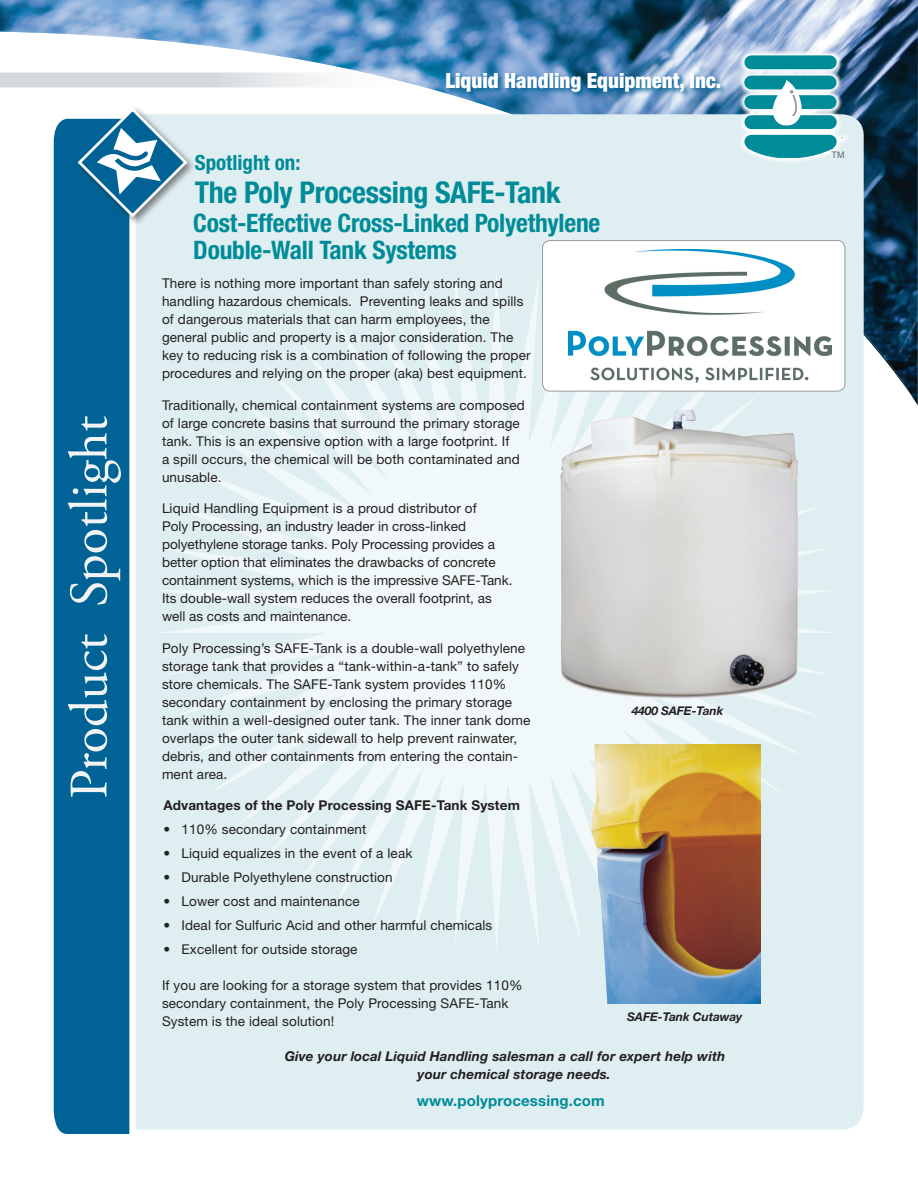
<style>
.page{position:relative;width:918px;height:1188px;background:#fff}
.page>*{position:absolute;margin:0;border:0;box-sizing:border-box;transform-origin:0 0}
.Parahead{font:54px "Adobe Garamond Pro";color:#f2f3f4}
.t1{font:700 condensed 30px "Helvetica Neue LT Std";letter-spacing:-.01em;color:#008b98}
.t2{font:700 condensed 25.5px "Helvetica Neue LT Std";letter-spacing:-.01em;color:#008b98}
.t3{font:900 condensed 21px "Helvetica Neue LT Std";color:#fff}
.t4{font:700 condensed 21px "Helvetica Neue LT Std";color:#008b98}
.Bodycopy{font:700 15px "Helvetica Neue LT Std";letter-spacing:.01em;color:#008b98}
.Bodycopy-2{font:13.5px/18px "Helvetica Neue LT Std";letter-spacing:.01em;color:#231f20}
.Bodycopy-3{font:italic 700 13.5px/18px "Helvetica Neue LT Std";letter-spacing:.01em;color:#231f20}
.Bodycopy-4{font:700 13.5px "Helvetica Neue LT Std";letter-spacing:.01em;color:#231f20}
.Bodycopy-5{font:italic 700 12px "Helvetica Neue LT Std";letter-spacing:-.01em;color:#231f20}
.t5{font:9px "Arial";color:#5b6670}
</style>
<div class="page">
<img style="left:0;top:0;width:918px;height:406px">
<img style="left:0;top:0;width:15px;height:31px">
<svg style="left:445px;top:71px;width:283px;height:28px;background:#4e89b7"></svg>
<div style="left:136px;top:114px;width:728px;height:1016px;background:#deeef1"></div>
<svg style="left:155px;top:272px;width:679px;height:678px;fill:#deeef1"></svg>
<svg style="left:0;top:72px;width:432px;height:15px"></svg>
<div style="left:54px;top:119px;width:75px;height:1015px;background:#016395"></div>
<div style="left:75px;top:105px;width:122px;height:121px;background:#231f20;opacity:.55"></div>
<svg style="left:76px;top:106px;width:113px;height:113px"></svg>
<svg style="left:738px;top:49px;width:111px;height:115px"></svg>
<div style="left:751px;top:135px;width:79px;height:14px;background:#008b99"></div>
<div style="left:751px;top:95px;width:79px;height:14px;background:#008b99"></div>
<div style="left:751px;top:115px;width:79px;height:14px;background:#008b99"></div>
<div style="left:751px;top:76px;width:79px;height:13px;background:#008b99"></div>
<div style="left:751px;top:55px;width:79px;height:14px;background:#008b99"></div>
<svg style="left:773px;top:80px;width:29px;height:46px"></svg>
<svg style="left:747px;top:147px;width:86px;height:11px"></svg>
<div style="left:543px;top:241px;width:302px;height:150px;background:#fff;border-radius:8px"></div>
<img style="left:568px;top:249px;width:264px;height:134px">
<div style="left:542px;top:240px;width:303px;height:151px;border:1px solid #959ca1;border-radius:8px"></div>
<img style="left:541px;top:410px;width:269px;height:294px">
<img style="left:588px;top:744px;width:172px;height:259px">
<p class="Parahead" style="left:57px;top:799px;width:385px;rotate:-90deg">Product Spotlight</p>
<p class="t3" style="left:446px;top:67px;width:277px">Liquid Handling Equipment, Inc.</p>
<p class="t4" style="left:195px;top:150px;width:107px">Spotlight on:</p>
<p class="t1" style="left:195px;top:175px;width:368px">The Poly Processing SAFE-Tank</p>
<p class="t2" style="left:193px;top:207px;width:409px">Cost-Effective Cross-Linked Polyethylene</p>
<p class="t2" style="left:193px;top:234px;width:265px">Double-Wall Tank Systems</p>
<p class="Bodycopy-2" style="left:162px;top:274px;width:370px">There is nothing more important than safely storing and handling hazardous chemicals. Preventing leaks and spills of dangerous materials that can harm employees, the general public and property is a major consideration. The key to reducing risk is a combination of following the proper procedures and relying on the proper (aka) best equipment.</p>
<p class="Bodycopy-2" style="left:162px;top:396px;width:364px">Traditionally, chemical containment systems are composed of large concrete basins that surround the primary storage tank. This is an expensive option with a large footprint. If<br>a spill occurs, the chemical will be both contaminated and unusable.</p>
<p class="Bodycopy-2" style="left:162px;top:499px;width:352px">Liquid Handling Equipment is a proud distributor of<br>Poly Processing, an industry leader in cross-linked polyethylene storage tanks. Poly Processing provides a better option that eliminates the drawbacks of concrete containment systems, which is the impressive SAFE-Tank.<br>Its double-wall system reduces the overall footprint, as well as costs and maintenance.</p>
<p class="Bodycopy-2" style="left:162px;top:639px;width:370px">Poly Processing’s SAFE-Tank is a double-wall polyethylene storage tank that provides a “tank-within-a-tank” to safely store chemicals. The SAFE-Tank system provides 110% secondary containment by enclosing the primary storage tank within a well-designed outer tank. The inner tank dome overlaps the outer tank sidewall to help prevent rainwater, debris, and other containments from entering the contain&shy;ment area.</p>
<p class="Bodycopy-4" style="left:164px;top:797px;width:358px">Advantages of the Poly Processing SAFE-Tank System</p>
<p class="Bodycopy-2" style="left:164px;top:820px;width:204px">• 110% secondary containment</p>
<p class="Bodycopy-2" style="left:164px;top:844px;width:250px">• Liquid equalizes in the event of a leak</p>
<p class="Bodycopy-2" style="left:164px;top:868px;width:231px">• Durable Polyethylene construction</p>
<p class="Bodycopy-2" style="left:164px;top:892px;width:198px">• Lower cost and maintenance</p>
<p class="Bodycopy-2" style="left:164px;top:916px;width:330px">• Ideal for Sulfuric Acid and other harmful chemicals</p>
<p class="Bodycopy-2" style="left:164px;top:940px;width:196px">• Excellent for outside storage</p>
<p class="Bodycopy-2" style="left:162px;top:976px;width:362px">If you are looking for a storage system that provides 110% secondary containment, the Poly Processing SAFE-Tank<br>System is the ideal solution!</p>
<p class="Bodycopy-3" style="left:418px;top:1046px;width:309px;text-indent:-133px">Give your local Liquid Handling salesman a call for expert help with your chemical storage needs.</p>
<p class="Bodycopy" style="left:417px;top:1091px;width:189px">www.polyprocessing.com</p>
<p class="Bodycopy-5" style="left:632px;top:703px;width:93px">4400 SAFE-Tank</p>
<p class="Bodycopy-5" style="left:627px;top:1010px;width:117px">SAFE-Tank Cutaway</p>
<p class="t5" style="left:832px;top:149px;width:14px">TM</p>
</div>
